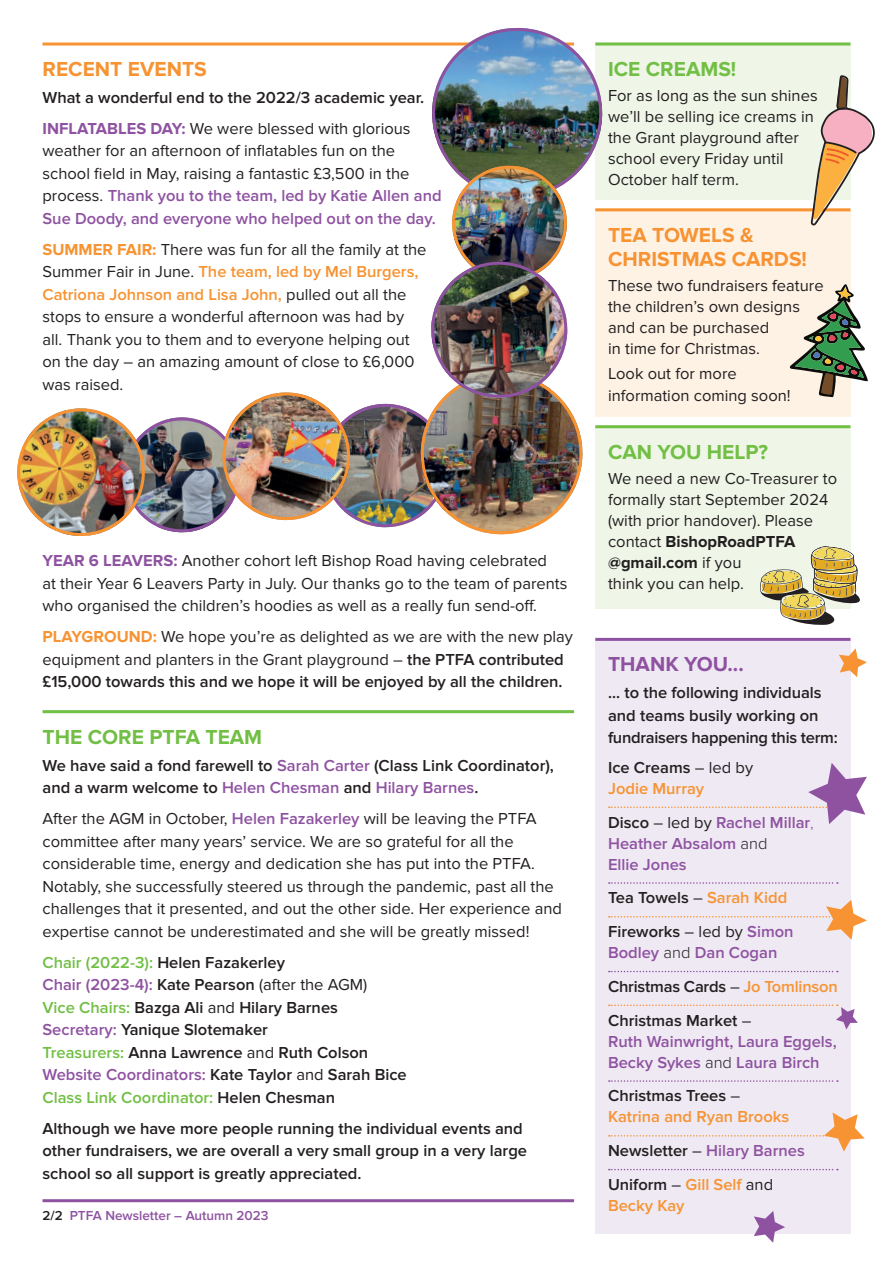
<style>
.page{position:relative;width:893px;height:1263px;background:#fff}
.page>*{position:absolute;margin:0;border:0;box-sizing:border-box;transform-origin:0 0}
.t1{font:700 21px/24px "Proxima Nova";color:#f79332}
.t2{font:700 21px "Proxima Nova";color:#71bf44}
.t3{font:700 21px "Proxima Nova";color:#8e52a1}
.t4{font:16.5px/22.5px "Proxima Nova";color:#231f20}
.t5{font:600 16.5px/22.5px "Proxima Nova";color:#231f20}
.t6{font:600 16.5px/21px "Proxima Nova";color:#8e52a1}
.t7{font:600 16.5px/21px "Proxima Nova";color:#f79332}
.t8{font:600 13.5px "Proxima Nova";color:#8e52a1}
.s1{font-weight:700;color:#8e52a1}
.s2{font-weight:400}
.s3{font-weight:600;color:#8e52a1}
.s4{font-weight:700;color:#f79332}
.s5{font-weight:600;color:#f79332}
.s6{font-weight:600}
.s7{color:#8e52a1}
.s8{color:#71bf44}
.s9{color:#231f20}
.s10{font-weight:700}
.s11{font-weight:400;color:#231f20}
.s12{font-weight:300}
.s13{font-weight:300;color:#231f20}
.s14{color:#f79332}
</style>
<div class="page">
<hr style="left:43px;top:1199px;width:531px;height:3px;background:#8e52a1">
<hr style="left:43px;top:710px;width:531px;height:3px;background:#71bf44">
<div style="left:595px;top:43px;width:255px;height:157px;background:#eff6e8"></div>
<div style="left:595px;top:638px;width:255px;height:595px;background:#efe9f3"></div>
<hr style="left:595px;top:638px;width:255px;height:3px;background:#8e52a1">
<svg style="left:609px;top:882px;width:229px;height:2px"></svg>
<svg style="left:609px;top:971px;width:229px;height:1px"></svg>
<svg style="left:609px;top:1080px;width:229px;height:2px"></svg>
<svg style="left:609px;top:1169px;width:229px;height:1px"></svg>
<svg style="left:609px;top:1112px;width:256px;height:39px"></svg>
<svg style="left:754px;top:1211px;width:31px;height:32px"></svg>
<svg style="left:839px;top:648px;width:28px;height:29px"></svg>
<svg style="left:609px;top:1004px;width:249px;height:25px"></svg>
<svg style="left:609px;top:900px;width:258px;height:40px"></svg>
<svg style="left:609px;top:763px;width:258px;height:61px"></svg>
<div style="left:595px;top:208px;width:255px;height:209px;background:#fef2e5"></div>
<hr style="left:595px;top:208px;width:255px;height:3px;background:#f79332">
<svg style="left:811px;top:75px;width:64px;height:151px"></svg>
<svg style="left:790px;top:284px;width:78px;height:113px"></svg>
<div style="left:595px;top:425px;width:255px;height:184px;background:#eff6e8"></div>
<hr style="left:595px;top:425px;width:255px;height:3px;background:#71bf44">
<img style="left:760px;top:546px;width:100px;height:79px">
<img style="left:17px;top:27px;width:590px;height:509px">
<hr style="left:595px;top:43px;width:255px;height:3px;background:#71bf44">
<p class="t1" style="left:43px;top:58px;width:166px">RECENT EVENTS</p>
<p class="t5" style="left:43px;top:82px;width:383px;line-height:31px">What a wonderful end to the 2022/3 academic year.<br><span class="s1">INFLATABLES DAY:</span> <span class="s2">We were blessed with glorious</span></p>
<p class="t4" style="left:43px;top:140px;width:401px">weather for an afternoon of inflatables fun on the school field in May, raising a fantastic £3,500 in the process. <span class="s3">Thank you to the team, led by Katie Allen and Sue Doody, and everyone who helped out on the day.</span></p>
<p class="t4" style="left:43px;top:238px;width:386px"><span class="s4">SUMMER FAIR:</span> There was fun for all the family at the Summer Fair in June. <span class="s5">The team, led by Mel Burgers, Catriona Johnson and Lisa John,</span> pulled out all the stops to ensure a wonderful afternoon was had by all. Thank you to them and to everyone helping out on the day – an amazing amount of close to £6,000 was raised.</p>
<p class="t4" style="left:43px;top:550px;width:526px"><span class="s1">YEAR 6 LEAVERS:</span> Another cohort left Bishop Road having celebrated<br>at their Year 6 Leavers Party in July. Our thanks go to the team of parents who organised the children’s hoodies as well as a really fun send-off.</p>
<p class="t4" style="left:43px;top:626px;width:532px"><span class="s4">PLAYGROUND:</span> We hope you’re as delighted as we are with the new play equipment and planters in the Grant playground – <span class="s6">the PTFA contributed £15,000 towards this and we hope it will be enjoyed by all the children.</span></p>
<p class="t2" style="left:43px;top:725px;width:221px">THE CORE PTFA TEAM</p>
<p class="t5" style="left:43px;top:754px;width:513px">We have said a fond farewell to <span class="s7">Sarah Carter</span> (Class Link Coordinator), and a warm welcome to <span class="s7">Helen Chesman</span> and <span class="s7">Hilary Barnes</span>.</p>
<p class="t4" style="left:43px;top:807px;width:521px">After the AGM in October, <span class="s3">Helen Fazakerley</span> will be leaving the PTFA committee after many years’ service. We are so grateful for all the considerable time, energy and dedication she has put into the PTFA.<br>Notably, she successfully steered us through the pandemic, past all the challenges that it presented, and out the other side. Her experience and expertise cannot be underestimated and she will be greatly missed!</p>
<p class="t5" style="left:43px;top:951px;width:366px"><span class="s8">Chair (2022-3):</span> Helen Fazakerley<br><span class="s7">Chair (2023-4):</span> Kate Pearson <span class="s2">(after the AGM)<br></span><span class="s8">Vice Chairs:</span> Bazga Ali <span class="s2">and</span> Hilary Barnes <span class="s7">Secretary:</span> Yanique Slotemaker<br><span class="s8">Treasurers:</span> Anna Lawrence <span class="s2">and</span> Ruth Colson <span class="s7">Website Coordinators:</span> Kate Taylor <span class="s2">and</span> Sarah Bice <span class="s8">Class Link Coordinator:</span> Helen Chesman</p>
<p class="t5" style="left:43px;top:1117px;width:486px">Although we have more people running the individual events and other fundraisers, we are overall a very small group in a very large school so all support is greatly appreciated.</p>
<p class="t8" style="left:43px;top:1208px;width:228px"><span class="s9">2/2</span> PTFA Newsletter – Autumn 2023</p>
<p class="t2" style="left:608px;top:57px;width:130px">ICE CREAMS!</p>
<p class="t4" style="left:608px;top:86px;width:211px;line-height:21px">For as long as the sun shines we’ll be selling ice creams in the Grant playground after school every Friday until<br>October half term.</p>
<p class="t1" style="left:608px;top:223px;width:200px">TEA TOWELS &amp;<br>CHRISTMAS CARDS!</p>
<p class="t4" style="left:608px;top:275px;width:217px;line-height:21px">These two fundraisers feature the children’s own designs and can be purchased<br>in time for Christmas.</p>
<p class="t4" style="left:608px;top:364px;width:184px;line-height:21px">Look out for more information coming soon!</p>
<p class="t2" style="left:608px;top:440px;width:162px">CAN YOU HELP?</p>
<p class="t4" style="left:608px;top:468px;width:231px;line-height:21px">We need a new Co-Treasurer to formally start September 2024 (with prior handover). Please contact <span class="s10">BishopRoadPTFA @gmail.com</span> if you<br>think you can help.</p>
<p class="t3" style="left:608px;top:652px;width:137px">THANK YOU...</p>
<p class="t5" style="left:608px;top:682px;width:231px">... to the following individuals and teams busily working on fundraisers happening this term:</p>
<p class="t7" style="left:608px;top:757px;width:147px"><span class="s9">Ice Creams</span> <span class="s11">– led by<br></span>Jodie Murray</p>
<p class="t6" style="left:608px;top:812px;width:207px"><span class="s9">Disco</span> <span class="s11">– led by</span> Rachel Millar<span class="s12">,<br></span>Heather Absalom <span class="s13">and<br></span>Ellie Jones</p>
<p class="t5" style="left:608px;top:881px;width:187px;line-height:33.8px">Tea Towels <span class="s2">–</span> <span class="s14">Sarah Kidd<br></span>Fireworks <span class="s2">– led by</span> <span class="s7">Simon</span></p>
<p class="t5" style="left:608px;top:936px;width:231px;line-height:33.8px"><span class="s7">Bodley</span> <span class="s12">and</span> <span class="s7">Dan Cogan<br></span>Christmas Cards <span class="s2">–</span> <span class="s14">Jo Tomlinson<br></span>Christmas Market <span class="s2">–</span></p>
<p class="t6" style="left:608px;top:1031px;width:230px">Ruth Wainwright, Laura Eggels,<br>Becky Sykes <span class="s13">and</span> Laura Birch</p>
<p class="t7" style="left:608px;top:1086px;width:183px"><span class="s9">Christmas Trees</span> <span class="s11">–<br></span>Katrina and Ryan Brooks</p>
<p class="t5" style="left:608px;top:1134px;width:198px;line-height:33.8px">Newsletter <span class="s2">–</span> <span class="s7">Hilary Barnes<br></span>Uniform <span class="s2">–</span> <span class="s14">Gill Self</span> <span class="s2">and</span></p>
<p class="t7" style="left:608px;top:1195px;width:78px">Becky Kay</p>
</div>
